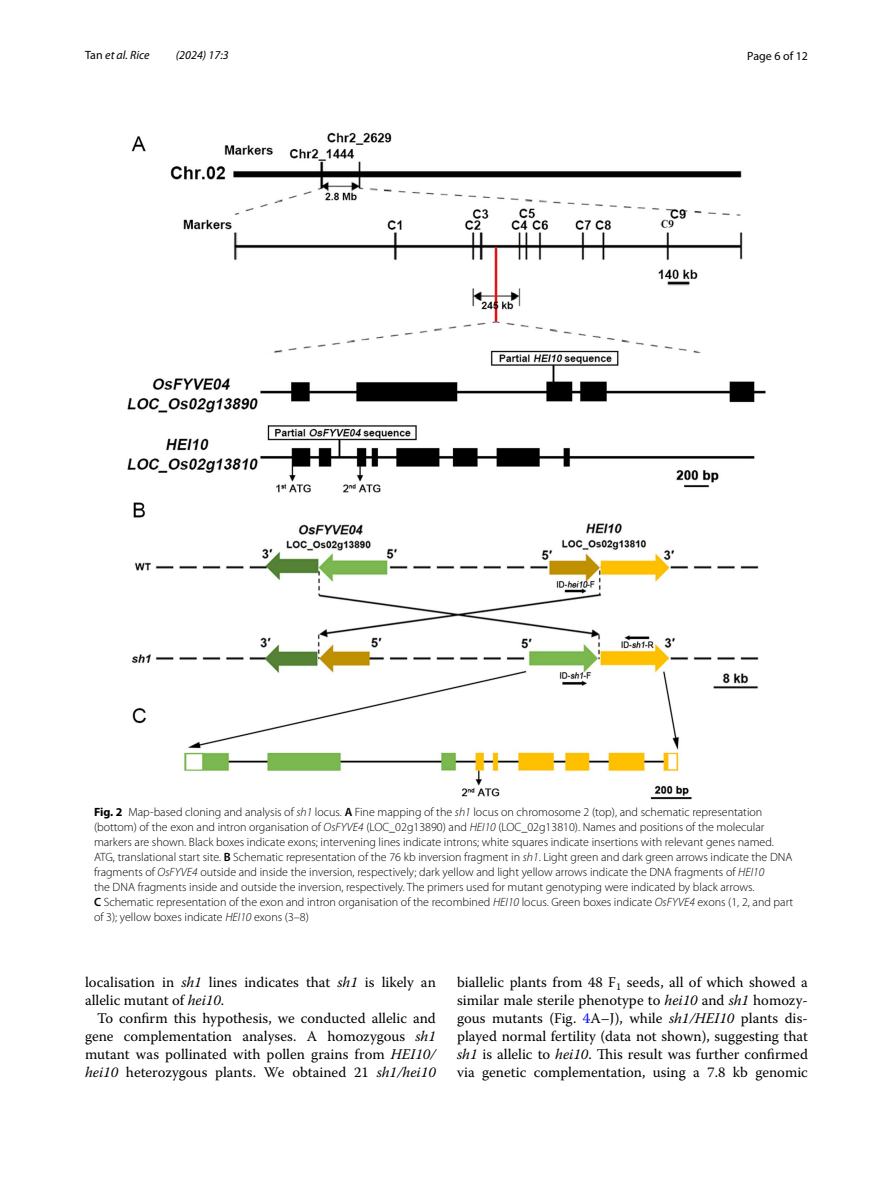
<style>
.page{position:relative;width:893px;height:1187px;background:#fff}
.page>*{position:absolute;margin:0;border:0;box-sizing:border-box;transform-origin:0 0}
.t1{font:14.7px/18px "Warnock Pro";color:#000;text-align:justify}
.t2{font:300 12px/15px "Myriad Pro";color:#000}
.t3{font:italic 12px "Myriad Pro";color:#000}
.t4{font:12px "Myriad Pro";color:#000}
.s1{font-style:normal}
.s2{font-weight:700}
.s3{font-style:italic}
.s4{font-weight:600}
.s5{color:#00f}
</style>
<div class="page">
<img style="left:128px;top:133px;width:637px;height:667px">
<p class="t3" style="left:85px;top:48px;width:66px"><span class="s1">Tan</span> et al. Rice</p>
<p class="t3" style="left:176px;top:48px;width:54px">(2024) 17:3</p>
<p class="t4" style="left:747px;top:48px;width:62px">Page 6 of 12</p>
<p class="t2" style="left:94px;top:804px;width:701px"><span class="s2">Fig. 2</span> Map-based cloning and analysis of <span class="s3">sh1</span> locus. <span class="s4">A</span> Fine mapping of the <span class="s3">sh1</span> locus on chromosome 2 (top), and schematic representation (bottom) of the exon and intron organisation of <span class="s3">OsFYVE4</span> (LOC_02g13890) and <span class="s3">HEI10</span> (LOC_02g13810). Names and positions of the molecular markers are shown. Black boxes indicate exons; intervening lines indicate introns; white squares indicate insertions with relevant genes named.<br>ATG, translational start site. <span class="s4">B</span> Schematic representation of the 76 kb inversion fragment in <span class="s3">sh1</span>. Light green and dark green arrows indicate the DNA fragments of <span class="s3">OsFYVE4</span> outside and inside the inversion, respectively; dark yellow and light yellow arrows indicate the DNA fragments of <span class="s3">HEI10<br></span>the DNA fragments inside and outside the inversion, respectively. The primers used for mutant genotyping were indicated by black arrows.<br><span class="s4">C</span> Schematic representation of the exon and intron organisation of the recombined <span class="s3">HEI10</span> locus. Green boxes indicate <span class="s3">OsFYVE4</span> exons (1, 2, and part of 3); yellow boxes indicate <span class="s3">HEI10</span> exons (3–8)</p>
<p class="t1" style="left:85px;top:972px;width:352px">localisation in <span class="s3">sh1</span> lines indicates that <span class="s3">sh1</span> is likely an allelic mutant of <span class="s3">hei10</span>.</p>
<p class="t1" style="left:85px;top:1008px;width:352px;text-indent:12px">To confirm this hypothesis, we conducted allelic and gene complementation analyses. A homozygous <span class="s3">sh1 </span>mutant was pollinated with pollen grains from <span class="s3">HEI10/ hei10</span> heterozygous plants. We obtained 21 <span class="s3">sh1/hei10</span></p>
<p class="t1" style="left:457px;top:972px;width:352px">biallelic plants from 48 F<sub>1</sub> seeds, all of which showed a similar male sterile phenotype to <span class="s3">hei10</span> and <span class="s3">sh1</span> homozy&shy;gous mutants (Fig. <span class="s5">4</span>A–J), while <span class="s3">sh1/HEI10</span> plants dis&shy;played normal fertility (data not shown), suggesting that <span class="s3">sh1</span> is allelic to <span class="s3">hei10</span>. This result was further confirmed via genetic complementation, using a 7.8 kb genomic</p>
</div>
